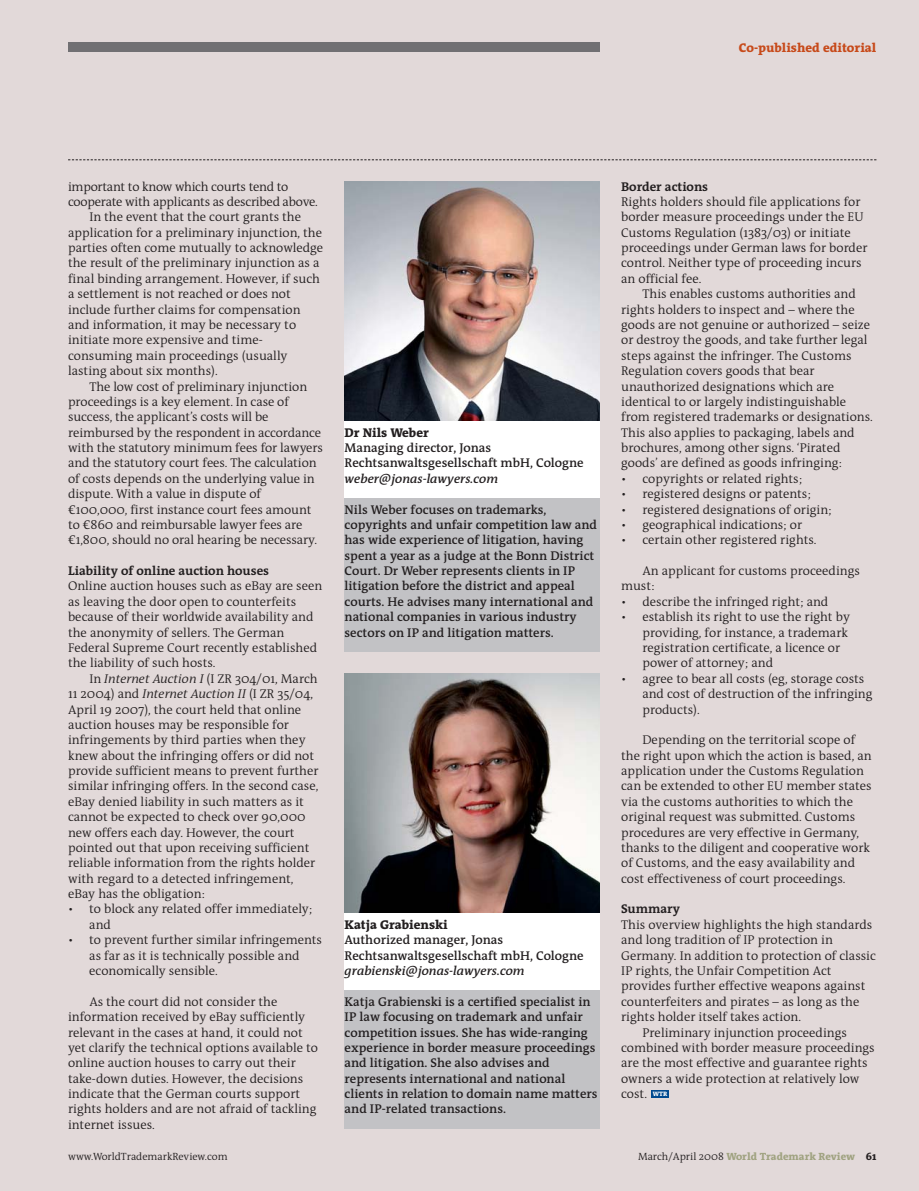
<style>
.page{position:relative;width:919px;height:1191px;background:#fff}
.page>*{position:absolute;margin:0;border:0;box-sizing:border-box;transform-origin:0 0}
.t1{font:300 12.75px/15.5px "The Antiqua B4";color:#231f20}
.t2{font:600 12.75px/15.5px "The Antiqua B6";color:#231f20}
.t3{font:300 12.75px "The Antiqua B4";letter-spacing:-.02em;color:#231f20}
.t4{font:italic 600 12.75px "The Antiqua B6 i";color:#231f20}
.t5{font:700 12.75px "The Antiqua B7";color:#231f20}
.t6{font:800 12.75px "The Antiqua B8";color:#231f20}
.t7{font:800 12.75px "The Antiqua B8";color:#c74a1a}
.t8{font:800 10.5px "The Antiqua B8";color:#a0a381}
.t9{font:300 10.5px "The Antiqua B4";color:#231f20}
.s1{font-family:"The Antiqua B4 i";font-style:italic}
.s2{font-family:"The Antiqua B8";font-weight:800;font-size:6.3px;color:#fff}
.s3{font-family:"The Antiqua B4";font-weight:300;color:#231f20}
.s4{color:#231f20}
</style>
<div class="page">
<div style="left:0;top:0;width:918px;height:1191px;background:#e2d9d9"></div>
<div style="left:68px;top:43px;width:532px;height:9px;background:#717073"></div>
<div style="left:651px;top:1090px;width:17px;height:8px;background:#00498f"></div>
<svg style="left:68px;top:159px;width:808px;height:1px"></svg>
<img style="left:344px;top:181px;width:256px;height:240px">
<div style="left:344px;top:421px;width:256px;height:77px;background:#fff"></div>
<div style="left:344px;top:498px;width:256px;height:154px;background:#c2c2c5"></div>
<img style="left:344px;top:673px;width:256px;height:240px">
<div style="left:344px;top:913px;width:256px;height:77px;background:#fff"></div>
<div style="left:344px;top:990px;width:256px;height:138px;background:#c2c2c5"></div>
<p class="t7" style="left:738px;top:43px;width:139px">Co-published editorial</p>
<p class="t3" style="left:68px;top:181px;width:222px">important to know which courts tend to</p>
<p class="t3" style="left:68px;top:196px;width:251px">cooperate with applicants as described above.</p>
<p class="t1" style="left:89px;top:210px;width:213px">In the event that the court grants the</p>
<p class="t1" style="left:68px;top:226px;width:255px">application for a preliminary injunction, the</p>
<p class="t1" style="left:68px;top:241px;width:257px">parties often come mutually to acknowledge</p>
<p class="t1" style="left:68px;top:257px;width:253px">the result of the preliminary injunction as a</p>
<p class="t1" style="left:68px;top:272px;width:253px">final binding arrangement. However, if such</p>
<p class="t1" style="left:68px;top:287px;width:224px">a settlement is not reached or does not</p>
<p class="t1" style="left:68px;top:303px;width:234px">include further claims for compensation</p>
<p class="t1" style="left:68px;top:318px;width:229px">and information, it may be necessary to</p>
<p class="t1" style="left:68px;top:333px;width:196px">initiate more expensive and time-</p>
<p class="t1" style="left:68px;top:349px;width:221px">consuming main proceedings (usually</p>
<p class="t1" style="left:68px;top:364px;width:151px">lasting about six months).</p>
<p class="t1" style="left:89px;top:380px;width:219px">The low cost of preliminary injunction</p>
<p class="t1" style="left:68px;top:395px;width:222px">proceedings is a key element. In case of</p>
<p class="t1" style="left:68px;top:410px;width:202px">success, the applicant’s costs will be</p>
<p class="t1" style="left:68px;top:426px;width:255px">reimbursed by the respondent in accordance</p>
<p class="t1" style="left:68px;top:441px;width:256px">with the statutory minimum fees for lawyers</p>
<p class="t1" style="left:68px;top:456px;width:250px">and the statutory court fees. The calculation</p>
<p class="t1" style="left:68px;top:472px;width:248px">of costs depends on the underlying value in</p>
<p class="t1" style="left:68px;top:487px;width:194px">dispute. With a value in dispute of</p>
<p class="t1" style="left:68px;top:503px;width:245px">€100,000, first instance court fees amount</p>
<p class="t1" style="left:68px;top:518px;width:236px">to €860 and reimbursable lawyer fees are</p>
<p class="t1" style="left:68px;top:533px;width:250px">€1,800, should no oral hearing be necessary.</p>
<p class="t5" style="left:68px;top:566px;width:202px">Liability of online auction houses</p>
<p class="t1" style="left:68px;top:579px;width:256px">Online auction houses such as eBay are seen as leaving the door open to counterfeits because of their worldwide availability and the anonymity of sellers. The German Federal Supreme Court recently established the liability of such hosts.</p>
<p class="t1" style="left:68px;top:672px;width:252px;text-indent:21px">In <span class="s1">Internet Auction I</span> (I ZR 304/01, March 11 2004) and <span class="s1">Internet Auction II</span> (I ZR 35/04, April 19 2007), the court held that online auction houses may be responsible for infringements by third parties when they knew about the infringing offers or did not provide sufficient means to prevent further similar infringing offers. In the second case, eBay denied liability in such matters as it cannot be expected to check over 90,000 new offers each day. However, the court pointed out that upon receiving sufficient reliable information from the rights holder with regard to a detected infringement, eBay has the obligation:</p>
<p class="t1" style="left:89px;top:902px;width:224px;text-indent:-21px">• to block any related offer immediately; and</p>
<p class="t1" style="left:89px;top:933px;width:234px;text-indent:-21px">• to prevent further similar infringements as far as it is technically possible and economically sensible.</p>
<p class="t1" style="left:68px;top:995px;width:251px;text-indent:21px">As the court did not consider the information received by eBay sufficiently relevant in the cases at hand, it could not yet clarify the technical options available to online auction houses to carry out their take-down duties. However, the decisions indicate that the German courts support rights holders and are not afraid of tackling internet issues.</p>
<p class="t6" style="left:344px;top:427px;width:86px">Dr Nils Weber</p>
<p class="t2" style="left:344px;top:441px;width:240px">Managing director, Jonas<br>Rechtsanwaltsgesellschaft mbH, Cologne</p>
<p class="t4" style="left:344px;top:473px;width:155px">weber@jonas-lawyers.com</p>
<p class="t2" style="left:344px;top:503px;width:254px">Nils Weber focuses on trademarks, copyrights and unfair competition law and has wide experience of litigation, having spent a year as a judge at the Bonn District Court. Dr Weber represents clients in IP litigation before the district and appeal courts. He advises many international and national companies in various industry sectors on IP and litigation matters.</p>
<p class="t6" style="left:344px;top:919px;width:105px">Katja Grabienski</p>
<p class="t2" style="left:344px;top:933px;width:240px">Authorized manager, Jonas<br>Rechtsanwaltsgesellschaft mbH, Cologne</p>
<p class="t4" style="left:344px;top:965px;width:182px">grabienski@jonas-lawyers.com</p>
<p class="t2" style="left:344px;top:995px;width:254px">Katja Grabienski is a certified specialist in IP law focusing on trademark and unfair competition issues. She has wide-ranging experience in border measure proceedings and litigation. She also advises and represents international and national clients in relation to domain name matters and IP-related transactions.</p>
<p class="t5" style="left:621px;top:181px;width:88px">Border actions</p>
<p class="t1" style="left:621px;top:195px;width:248px">Rights holders should file applications for border measure proceedings under the EU Customs Regulation (1383/03) or initiate proceedings under German laws for border control. Neither type of proceeding incurs an official fee.</p>
<p class="t1" style="left:621px;top:287px;width:253px;text-indent:21px">This enables customs authorities and rights holders to inspect and – where the goods are not genuine or authorized – seize or destroy the goods, and take further legal steps against the infringer. The Customs Regulation covers goods that bear unauthorized designations which are identical to or largely indistinguishable from registered trademarks or designations.<br>This also applies to packaging, labels and brochures, among other signs. ‘Pirated goods’ are defined as goods infringing:</p>
<p class="t1" style="left:621px;top:472px;width:182px">• copyrights or related rights;</p>
<p class="t1" style="left:621px;top:487px;width:191px">• registered designs or patents;</p>
<p class="t1" style="left:621px;top:503px;width:212px">• registered designations of origin;</p>
<p class="t1" style="left:621px;top:518px;width:182px">• geographical indications; or</p>
<p class="t1" style="left:621px;top:533px;width:197px">• certain other registered rights.</p>
<p class="t1" style="left:621px;top:564px;width:240px;text-indent:21px">An applicant for customs proceedings must:</p>
<p class="t1" style="left:621px;top:595px;width:209px">• describe the infringed right; and</p>
<p class="t1" style="left:642px;top:610px;width:209px;text-indent:-21px">• establish its right to use the right by providing, for instance, a trademark registration certificate, a licence or power of attorney; and</p>
<p class="t1" style="left:642px;top:672px;width:231px;text-indent:-21px">• agree to bear all costs (eg, storage costs and cost of destruction of the infringing products).</p>
<p class="t1" style="left:621px;top:733px;width:252px;text-indent:21px">Depending on the territorial scope of the right upon which the action is based, an application under the Customs Regulation can be extended to other EU member states via the customs authorities to which the original request was submitted. Customs procedures are very effective in Germany, thanks to the diligent and cooperative work of Customs, and the easy availability and cost effectiveness of court proceedings.</p>
<p class="t5" style="left:621px;top:904px;width:60px">Summary</p>
<p class="t1" style="left:621px;top:918px;width:252px">This overview highlights the high standards</p>
<p class="t1" style="left:621px;top:933px;width:213px">and long tradition of IP protection in</p>
<p class="t1" style="left:621px;top:948px;width:256px">Germany. In addition to protection of classic</p>
<p class="t1" style="left:621px;top:964px;width:212px">IP rights, the Unfair Competition Act</p>
<p class="t1" style="left:621px;top:979px;width:246px">provides further effective weapons against</p>
<p class="t1" style="left:621px;top:995px;width:240px">counterfeiters and pirates – as long as the</p>
<p class="t1" style="left:621px;top:1010px;width:181px">rights holder itself takes action.</p>
<p class="t1" style="left:642px;top:1025px;width:206px">Preliminary injunction proceedings</p>
<p class="t1" style="left:621px;top:1041px;width:255px">combined with border measure proceedings</p>
<p class="t1" style="left:621px;top:1056px;width:248px">are the most effective and guarantee rights</p>
<p class="t1" style="left:621px;top:1071px;width:240px">owners a wide protection at relatively low</p>
<p class="t1" style="left:621px;top:1087px;width:48px">cost. <span class="s2">WTR</span></p>
<p class="t9" style="left:68px;top:1151px;width:161px">www.WorldTrademarkReview.com</p>
<p class="t8" style="left:638px;top:1151px;width:240px"><span class="s3">March/April 2008</span> World Trademark Review <span class="s4">61</span></p>
</div>
